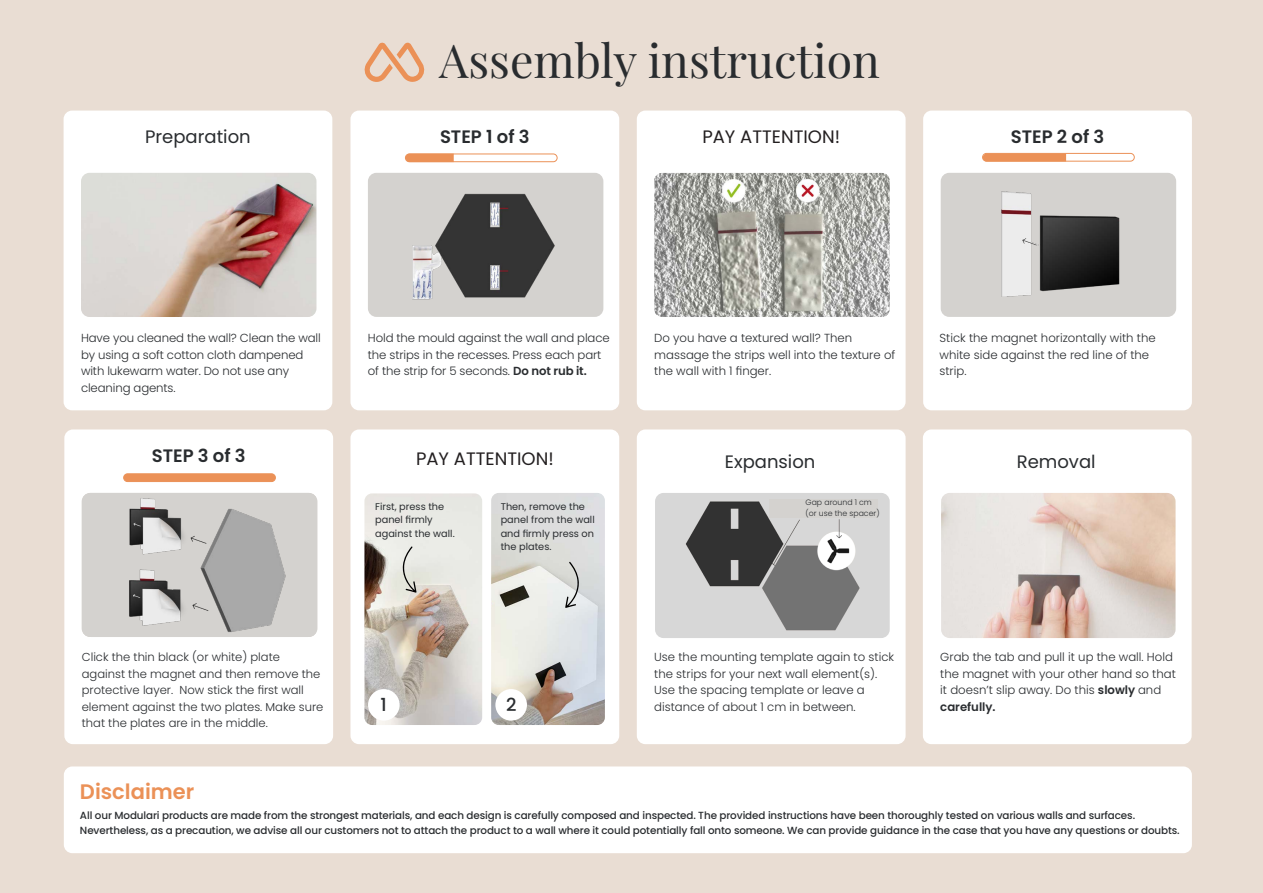
<style>
.page{position:relative;width:1263px;height:893px;background:#e9ddd3}
.page>*{position:absolute;margin:0;border:0;box-sizing:border-box;transform-origin:0 0}
.t1{font:46.5px "Playfair Display";color:#292c2f}
.t2{font:600 21px "Poppins";color:#eb9157}
.t3{font:18px "Poppins";color:#292c2f}
.t4{font:18px "Poppins";color:#231f20}
.t5{font:600 18px "Poppins";color:#292c2f}
.t6{font:500 18px "Poppins";color:#292c2f}
.t7{font:300 11.7px/16.5px "Poppins";color:#292c2f}
.t8{font:300 11.55px/16.5px "Poppins";color:#292c2f}
.t9{font:500 10.35px "Poppins";letter-spacing:-.01em;color:#292c2f}
.t10{font:9.75px/13.5px "Poppins";color:#292c2f}
.t11{font:300 7.8px "Poppins";color:#292c2f}
.s1{font-weight:600}
</style>
<div class="page">
<div style="left:64px;top:111px;width:268px;height:299px;background:#fff;border-radius:9px"></div>
<div style="left:350px;top:111px;width:269px;height:299px;background:#fff;border-radius:9px"></div>
<div style="left:64px;top:429px;width:269px;height:315px;background:#fff;border-radius:9px"></div>
<div style="left:637px;top:429px;width:268px;height:315px;background:#fff;border-radius:9px"></div>
<div style="left:923px;top:429px;width:269px;height:315px;background:#fff;border-radius:9px"></div>
<div style="left:923px;top:111px;width:269px;height:299px;background:#fff;border-radius:9px"></div>
<div style="left:637px;top:111px;width:268px;height:299px;background:#fff;border-radius:9px"></div>
<div style="left:350px;top:429px;width:269px;height:315px;background:#fff;border-radius:9px"></div>
<div style="left:368px;top:173px;width:235px;height:144px;background:#d4d2cf;border-radius:9px"></div>
<img style="left:412px;top:193px;width:143px;height:107px">
<div style="left:941px;top:173px;width:235px;height:144px;background:#d4d2cf;border-radius:9px"></div>
<img style="left:1001px;top:191px;width:119px;height:106px">
<div style="left:82px;top:493px;width:235px;height:144px;background:#d4d2cf;border-radius:9px"></div>
<img style="left:129px;top:498px;width:157px;height:134px">
<img style="left:654px;top:173px;width:236px;height:144px">
<img style="left:364px;top:493px;width:118px;height:232px">
<img style="left:491px;top:493px;width:114px;height:232px">
<img style="left:81px;top:173px;width:235px;height:144px">
<img style="left:655px;top:493px;width:235px;height:145px">
<img style="left:941px;top:493px;width:234px;height:145px">
<div style="left:64px;top:766px;width:1128px;height:87px;background:#fff;border-radius:9px"></div>
<svg style="left:364px;top:42px;width:61px;height:40px"></svg>
<div style="left:405px;top:154px;width:152px;height:8px;border:1px solid #eb9157;border-radius:4px"></div>
<div style="left:982px;top:153px;width:153px;height:9px;border:1px solid #eb9157;border-radius:4px"></div>
<div style="left:124px;top:474px;width:151px;height:8px;background:#eb9157;border-radius:4px"></div>
<div style="left:123px;top:473px;width:153px;height:9px;border:1px solid #eb9157;border-radius:4px"></div>
<svg style="left:406px;top:154px;width:48px;height:8px"></svg>
<svg style="left:983px;top:154px;width:83px;height:8px"></svg>
<svg style="left:565px;top:561px;width:14px;height:47px"></svg>
<svg style="left:402px;top:546px;width:15px;height:47px"></svg>
<div style="left:368px;top:689px;width:32px;height:32px;background:#fff;border-radius:50%"></div>
<div style="left:495px;top:689px;width:32px;height:32px;background:#fff;border-radius:50%"></div>
<div style="left:769px;top:500px;width:109px;height:18px;background:#d4d2cf"></div>
<p class="t1" style="left:439px;top:24px;width:442px">Assembly instruction</p>
<p class="t3" style="left:145px;top:127px;width:107px">Preparation</p>
<p class="t5" style="left:440px;top:127px;width:91px">STEP 1 of 3</p>
<p class="t4" style="left:702px;top:127px;width:139px">PAY ATTENTION!</p>
<p class="t5" style="left:1011px;top:127px;width:95px">STEP 2 of 3</p>
<p class="t7" style="left:81px;top:330px;width:241px">Have you cleaned the wall? Clean the wall by using a soft cotton cloth dampened with lukewarm water. Do not use any cleaning agents.</p>
<p class="t7" style="left:368px;top:330px;width:243px">Hold the mould against the wall and place the strips in the recesses. Press each part of the strip for 5 seconds. <span class="s1">Do not rub it.</span></p>
<p class="t7" style="left:654px;top:330px;width:243px">Do you have a textured wall? Then massage the strips well into the texture of the wall with 1 finger.</p>
<p class="t7" style="left:939px;top:330px;width:218px">Stick the magnet horizontally with the white side against the red line of the strip.</p>
<p class="t5" style="left:152px;top:446px;width:95px">STEP 3 of 3</p>
<p class="t3" style="left:725px;top:451px;width:92px">Expansion</p>
<p class="t3" style="left:1017px;top:451px;width:80px">Removal</p>
<p class="t4" style="left:416px;top:449px;width:139px">PAY ATTENTION!</p>
<p class="t10" style="left:375px;top:500px;width:71px">First, press the</p>
<p class="t10" style="left:375px;top:513px;width:81px">panel firmly against the wall.</p>
<p class="t10" style="left:501px;top:500px;width:96px">Then, remove the panel from the wall and firmly press on the plates.</p>
<p class="t11" style="left:806px;top:498px;width:68px">Gap around 1 cm</p>
<p class="t11" style="left:806px;top:508px;width:76px">(or use the spacer)</p>
<p class="t8" style="left:82px;top:649px;width:243px">Click the thin black (or white) plate against the magnet and then remove the protective layer. Now stick the first wall element against the two plates. Make sure that the plates are in the middle.</p>
<p class="t7" style="left:654px;top:649px;width:241px">Use the mounting template again to stick the strips for your next wall element(s).<br>Use the spacing template or leave a</p>
<p class="t6" style="left:380px;top:694px;width:8px">1</p>
<p class="t6" style="left:506px;top:694px;width:12px">2</p>
<p class="t7" style="left:654px;top:698px;width:203px">distance of about 1 cm in between.</p>
<p class="t2" style="left:80px;top:780px;width:116px">Disclaimer</p>
<p class="t7" style="left:940px;top:649px;width:237px">Grab the tab and pull it up the wall. Hold the magnet with your other hand so that it doesn’t slip away. Do this <span class="s1">slowly</span> and <span class="s1">carefully.</span></p>
<p class="t9" style="left:80px;top:809px;width:1057px">All our Modulari products are made from the strongest materials, and each design is carefully composed and inspected. The provided instructions have been thoroughly tested on various walls and surfaces.</p>
<p class="t9" style="left:80px;top:824px;width:1101px">Nevertheless, as a precaution, we advise all our customers not to attach the product to a wall where it could potentially fall onto someone. We can provide guidance in the case that you have any questions or doubts.</p>
</div>
